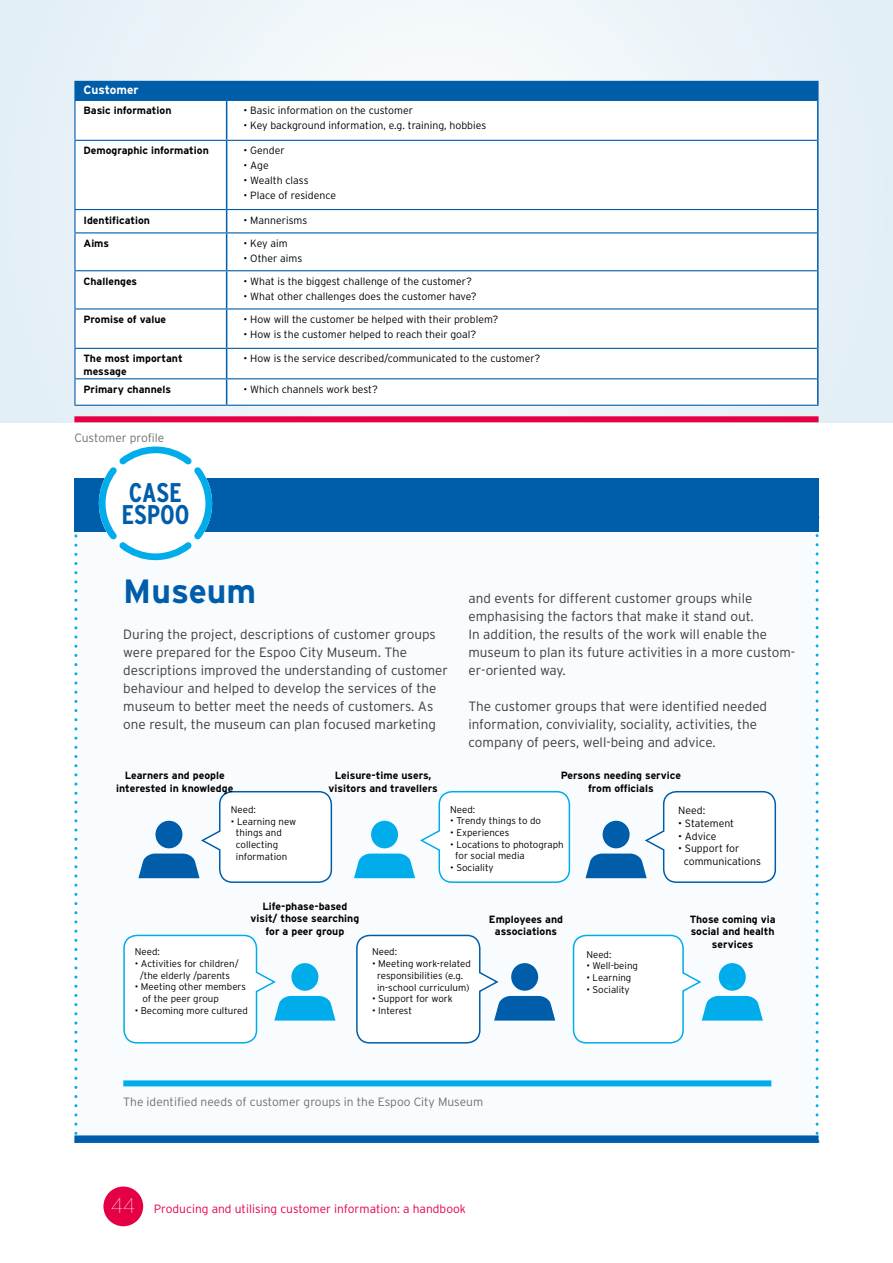
<style>
.page{position:relative;width:893px;height:1263px;background:#fff}
.page>*{position:absolute;margin:0;border:0;box-sizing:border-box;transform-origin:0 0}
.t1{font:700 33.6px "Interstate";color:#005da9}
.t2{font:700 condensed 27px/22.5px "Interstate";color:#005da9}
.t3{font:300 13.5px/18px "Interstate";color:#3c3c3b}
.t4{font:300 12px "Interstate";color:#706f6f}
.t5{font:300 12px "Interstate";color:#e50046}
.t6{font:700 12px "Interstate";color:#fff}
.t7{font:300 10.5px/12.6px "Interstate";color:#000}
.t8{font:700 10.5px/12.6px "Interstate";color:#000;text-align:center}
.t9{font:300 9.75px/11.7px "Interstate";color:#000}
.s1{font-weight:100;font-size:21px;color:#fff}
</style>
<div class="page">
<div style="left:0;top:0;width:893px;height:422px;background:linear-gradient(to right,#ecf4f9,#ebf3f8)"></div>
<div style="left:103px;top:1186px;width:40px;height:40px;background:#e50046;border-radius:50%"></div>
<div style="left:75px;top:81px;width:743px;height:19px;background:#005da9"></div>
<svg style="left:76px;top:101px;width:741px;height:304px"></svg>
<svg style="left:818px;top:82px;width:1px;height:18px"></svg>
<hr style="left:74px;top:81px;width:153px;height:1px;background:#005da9">
<svg style="left:74px;top:82px;width:1px;height:18px"></svg>
<hr style="left:227px;top:81px;width:592px;height:1px;background:#005da9">
<hr style="left:227px;top:100px;width:590px;height:1px;background:#005da9">
<hr style="left:227px;top:140px;width:590px;height:1px;background:#005da9">
<hr style="left:227px;top:209px;width:590px;height:1px;background:#005da9">
<hr style="left:227px;top:232px;width:590px;height:1px;background:#005da9">
<hr style="left:227px;top:270px;width:590px;height:1px;background:#005da9">
<hr style="left:227px;top:308px;width:590px;height:1px;background:#005da9">
<hr style="left:227px;top:348px;width:590px;height:1px;background:#005da9">
<hr style="left:227px;top:378px;width:590px;height:1px;background:#005da9">
<hr style="left:227px;top:405px;width:592px;height:1px;background:#005da9">
<hr style="left:817px;top:100px;width:2px;height:40px;background:#005da9">
<hr style="left:817px;top:140px;width:2px;height:70px;background:#005da9">
<hr style="left:817px;top:210px;width:2px;height:23px;background:#005da9">
<hr style="left:817px;top:233px;width:2px;height:38px;background:#005da9">
<hr style="left:817px;top:271px;width:2px;height:38px;background:#005da9">
<hr style="left:817px;top:309px;width:2px;height:39px;background:#005da9">
<hr style="left:817px;top:348px;width:2px;height:31px;background:#005da9">
<hr style="left:817px;top:379px;width:2px;height:26px;background:#005da9">
<hr style="left:74px;top:100px;width:153px;height:1px;background:#005da9">
<hr style="left:74px;top:101px;width:2px;height:39px;background:#005da9">
<hr style="left:74px;top:140px;width:153px;height:1px;background:#005da9">
<hr style="left:74px;top:141px;width:2px;height:68px;background:#005da9">
<hr style="left:74px;top:209px;width:153px;height:1px;background:#005da9">
<hr style="left:74px;top:210px;width:2px;height:22px;background:#005da9">
<hr style="left:74px;top:232px;width:153px;height:1px;background:#005da9">
<hr style="left:74px;top:233px;width:2px;height:37px;background:#005da9">
<hr style="left:74px;top:270px;width:153px;height:1px;background:#005da9">
<hr style="left:74px;top:271px;width:2px;height:37px;background:#005da9">
<hr style="left:74px;top:308px;width:153px;height:1px;background:#005da9">
<hr style="left:74px;top:309px;width:2px;height:39px;background:#005da9">
<hr style="left:74px;top:348px;width:153px;height:1px;background:#005da9">
<hr style="left:74px;top:349px;width:2px;height:29px;background:#005da9">
<hr style="left:74px;top:378px;width:153px;height:1px;background:#005da9">
<hr style="left:74px;top:379px;width:2px;height:26px;background:#005da9">
<hr style="left:74px;top:405px;width:153px;height:1px;background:#005da9">
<hr style="left:226px;top:101px;width:1px;height:39px;background:#005da9">
<hr style="left:226px;top:141px;width:1px;height:68px;background:#005da9">
<svg style="left:226px;top:210px;width:1px;height:22px"></svg>
<hr style="left:226px;top:233px;width:1px;height:37px;background:#005da9">
<hr style="left:226px;top:271px;width:1px;height:37px;background:#005da9">
<hr style="left:226px;top:309px;width:1px;height:39px;background:#005da9">
<svg style="left:226px;top:349px;width:1px;height:56px"></svg>
<div style="left:74px;top:416px;width:745px;height:6px;background:#e50046"></div>
<div style="left:74px;top:525px;width:743px;height:618px;background:#f8fcff"></div>
<svg style="left:74px;top:534px;width:3px;height:601px"></svg>
<svg style="left:816px;top:534px;width:3px;height:601px"></svg>
<div style="left:74px;top:478px;width:745px;height:54px;background:#005da9"></div>
<svg style="left:98px;top:446px;width:115px;height:115px"></svg>
<div style="left:74px;top:1135px;width:745px;height:8px;background:#005da9"></div>
<div style="left:123px;top:1080px;width:648px;height:6px;background:#00ace9"></div>
<svg style="left:123px;top:934px;width:212px;height:110px"></svg>
<div style="left:291px;top:963px;width:27px;height:28px;background:#00ace9;border-radius:50%"></div>
<svg style="left:356px;top:934px;width:199px;height:110px"></svg>
<div style="left:511px;top:963px;width:27px;height:28px;background:#005da9;border-radius:50%"></div>
<svg style="left:572px;top:934px;width:191px;height:110px"></svg>
<div style="left:719px;top:963px;width:27px;height:28px;background:#00ace9;border-radius:50%"></div>
<svg style="left:138px;top:791px;width:195px;height:92px"></svg>
<div style="left:155px;top:821px;width:27px;height:27px;background:#005da9;border-radius:50%"></div>
<svg style="left:354px;top:791px;width:217px;height:92px"></svg>
<div style="left:371px;top:821px;width:27px;height:27px;background:#00ace9;border-radius:50%"></div>
<svg style="left:585px;top:791px;width:192px;height:92px"></svg>
<div style="left:603px;top:821px;width:27px;height:27px;background:#005da9;border-radius:50%"></div>
<p class="t6" style="left:83px;top:83px;width:57px">Customer</p>
<p class="t8" style="left:83px;top:104px;width:90px">Basic information</p>
<p class="t7" style="left:244px;top:104px;width:171px">• Basic information on the customer</p>
<p class="t7" style="left:244px;top:119px;width:244px">• Key background information, e.g. training, hobbies</p>
<p class="t8" style="left:83px;top:144px;width:127px">Demographic information</p>
<p class="t7" style="left:244px;top:144px;width:43px">• Gender</p>
<p class="t7" style="left:244px;top:159px;width:27px">• Age</p>
<p class="t7" style="left:244px;top:174px;width:66px">• Wealth class</p>
<p class="t7" style="left:244px;top:189px;width:94px">• Place of residence</p>
<p class="t8" style="left:83px;top:213px;width:68px">Identification</p>
<p class="t7" style="left:244px;top:213px;width:65px">• Mannerisms</p>
<p class="t8" style="left:83px;top:237px;width:27px">Aims</p>
<p class="t7" style="left:244px;top:237px;width:45px">• Key aim</p>
<p class="t7" style="left:244px;top:252px;width:60px">• Other aims</p>
<p class="t8" style="left:83px;top:275px;width:55px">Challenges</p>
<p class="t7" style="left:244px;top:275px;width:230px">• What is the biggest challenge of the customer?</p>
<p class="t7" style="left:244px;top:290px;width:235px">• What other challenges does the customer have?</p>
<p class="t8" style="left:83px;top:313px;width:84px">Promise of value</p>
<p class="t7" style="left:244px;top:313px;width:256px">• How will the customer be helped with their problem?</p>
<p class="t7" style="left:244px;top:328px;width:234px">• How is the customer helped to reach their goal?</p>
<p class="t8" style="left:83px;top:352px;width:101px;text-align:left">The most important message</p>
<p class="t7" style="left:244px;top:352px;width:298px">• How is the service described/communicated to the customer?</p>
<p class="t8" style="left:83px;top:383px;width:89px">Primary channels</p>
<p class="t7" style="left:244px;top:383px;width:136px">• Which channels work best?</p>
<p class="t4" style="left:74px;top:431px;width:92px">Customer profile</p>
<h2 class="t2" style="left:121px;top:481px;width:70px">CASE<br>ESPOO</h2>
<h1 class="t1" style="left:123px;top:572px;width:134px">Museum</h1>
<p class="t3" style="left:123px;top:625px;width:326px">During the project, descriptions of customer groups were prepared for the Espoo City Museum. The descriptions improved the understanding of customer behaviour and helped to develop the services of the museum to better meet the needs of customers. As one result, the museum can plan focused marketing</p>
<p class="t3" style="left:468px;top:589px;width:328px">and events for different customer groups while emphasising the factors that make it stand out.<br>In addition, the results of the work will enable the museum to plan its future activities in a more custom&shy;er-oriented way.</p>
<p class="t3" style="left:468px;top:697px;width:300px">The customer groups that were identified needed information, conviviality, sociality, activities, the company of peers, well-being and advice.</p>
<p class="t8" style="left:116px;top:769px;width:119px">Learners and people interested in knowledge</p>
<p class="t9" style="left:231px;top:803px;width:27px">Need:</p>
<p class="t9" style="left:236px;top:815px;width:62px;text-indent:-5px">• Learning new things and collecting information</p>
<p class="t8" style="left:329px;top:769px;width:111px">Leisure-time users, visitors and travellers</p>
<p class="t8" style="left:561px;top:769px;width:122px">Persons needing service from officials</p>
<p class="t9" style="left:450px;top:803px;width:27px">Need:</p>
<p class="t9" style="left:450px;top:815px;width:92px">• Trendy things to do</p>
<p class="t9" style="left:450px;top:826px;width:61px">• Experiences</p>
<p class="t9" style="left:455px;top:838px;width:110px;text-indent:-5px">• Locations to photograph for social media</p>
<p class="t9" style="left:450px;top:862px;width:45px">• Sociality</p>
<p class="t7" style="left:678px;top:804px;width:28px">Need:</p>
<p class="t7" style="left:678px;top:817px;width:57px">• Statement</p>
<p class="t7" style="left:678px;top:829px;width:40px">• Advice</p>
<p class="t7" style="left:684px;top:842px;width:79px;text-indent:-5px">• Support for communications</p>
<p class="t8" style="left:251px;top:900px;width:110px">Life-phase-based visit/ those searching for a peer group</p>
<p class="t9" style="left:135px;top:946px;width:27px">Need:</p>
<p class="t9" style="left:135px;top:957px;width:106px;text-align:center">• Activities for children/ /the elderly /parents</p>
<p class="t9" style="left:142px;top:981px;width:105px;text-indent:-8px">• Meeting other members of the peer group</p>
<p class="t9" style="left:135px;top:1004px;width:115px">• Becoming more cultured</p>
<p class="t9" style="left:372px;top:946px;width:27px">Need:</p>
<p class="t9" style="left:372px;top:958px;width:100px;text-align:center">• Meeting work-related responsibilities (e.g. in-school curriculum)</p>
<p class="t9" style="left:372px;top:993px;width:82px">• Support for work</p>
<p class="t9" style="left:372px;top:1004px;width:41px">• Interest</p>
<p class="t8" style="left:489px;top:913px;width:76px">Employees and associations</p>
<p class="t8" style="left:690px;top:913px;width:87px">Those coming via social and health services</p>
<p class="t9" style="left:586px;top:948px;width:27px">Need:</p>
<p class="t9" style="left:586px;top:960px;width:53px">• Well-being</p>
<p class="t9" style="left:586px;top:971px;width:47px">• Learning</p>
<p class="t9" style="left:586px;top:983px;width:45px">• Sociality</p>
<p class="t4" style="left:123px;top:1095px;width:361px">The identified needs of customer groups in the Espoo City Museum</p>
<p class="t5" style="left:111px;top:1202px;width:356px"><span class="s1">44</span> Producing and utilising customer information: a handbook</p>
</div>
